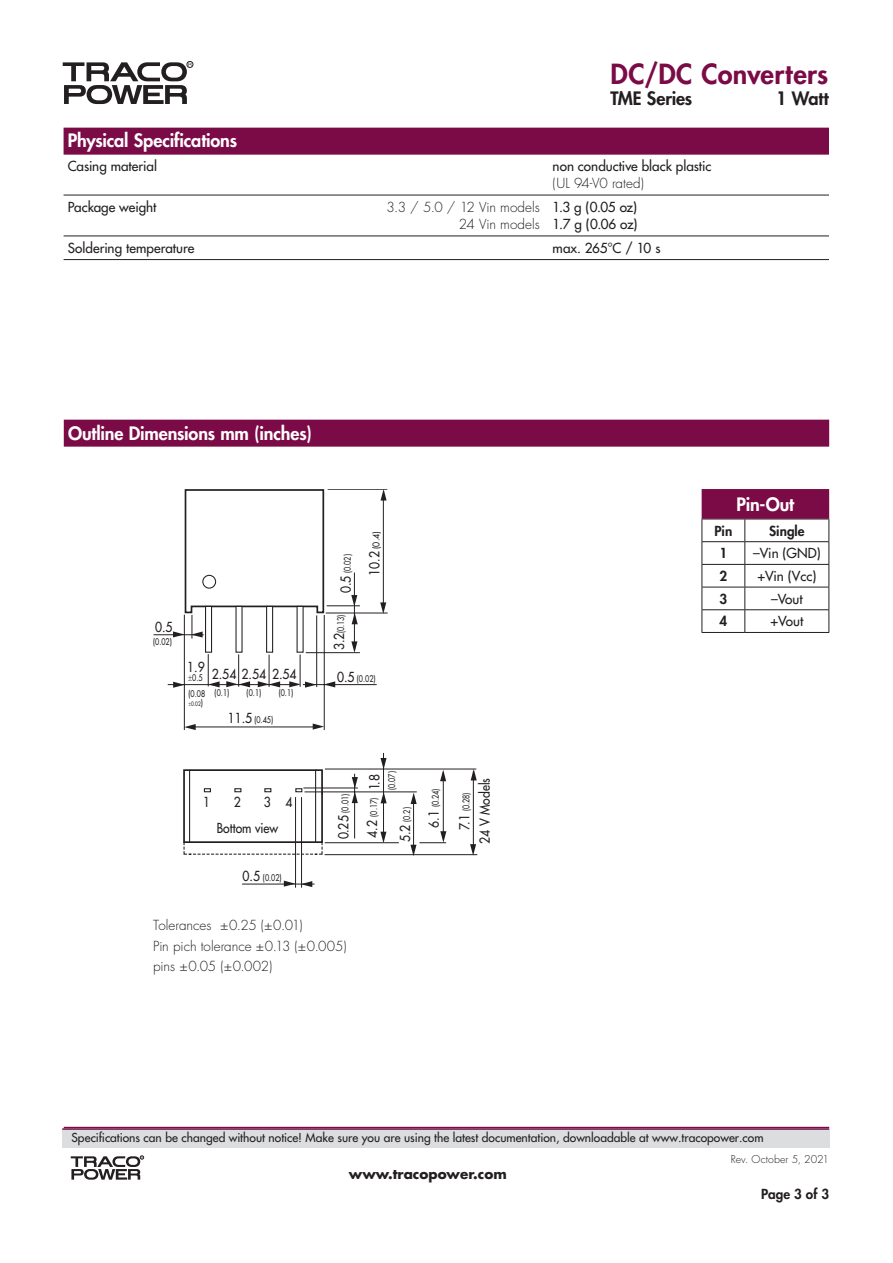
<style>
.page{position:relative;width:893px;height:1263px;background:#fff}
.page>*{position:absolute;margin:0;border:0;box-sizing:border-box;transform-origin:0 0}
.t1{font:800 27px "Futura";letter-spacing:.015em;color:#7b0b46}
.Liste_Titel_Heavy{font:800 18px "Futura";letter-spacing:-.01em;color:#fff}
.t2{font:800 18px "Futura";letter-spacing:-.01em;color:#231f20}
.Liste_GS_medium{font:13.5px/17.2px "Futura";color:#231f20}
.Text_light{font:300 13.5px "Futura";letter-spacing:-.005em;color:#231f20}
.Liste_GS_medium-2{font:300 13.5px/17.2px "Futura";color:#231f20;text-align:right}
.Liste_GS_medium-3{font:13.5px "Futura";color:#231f20;scale:.9 1}
.Tabelle_Heavy{font:13.5px "Futura";color:#231f20}
.Tabelle_Heavy-2{font:800 13.5px "Futura";color:#231f20}
.t3{font:700 13.5px "Futura";color:#231f20}
.t4{font:12px "Futura";color:#231f20}
.t5{font:300 10.5px "Futura";letter-spacing:.01em;color:#231f20}
.t6{font:9px "Futura";color:#231f20;scale:.8 1}
.t7{font:9px "Futura";color:#231f20}
.t8{font:6px "Futura";color:#231f20;scale:.8 1}
.s1{font-weight:300}
.s2{font-weight:400}
.s3{font-size:13.5px}
.s4{font-size:9px}
.s5{font-size:8.7px}
</style>
<div class="page">
<div style="left:62px;top:1129px;width:767px;height:19px;background:#dcdddf"></div>
<hr style="left:62px;top:1128px;width:767px;height:2px;background:#77154d">
<svg style="left:71px;top:1155px;width:73px;height:25px"></svg>
<div style="left:187px;top:61px;width:6px;height:7px;border:1px solid #231f20;border-radius:50%"></div>
<svg style="left:63px;top:62px;width:129px;height:42px"></svg>
<hr style="left:64px;top:1127px;width:765px;height:1px;background:#7b0b46">
<div style="left:64px;top:128px;width:765px;height:27px;background:#7b0b46"></div>
<hr style="left:64px;top:195px;width:765px;height:1px;background:#231f20">
<hr style="left:64px;top:236px;width:765px;height:1px;background:#231f20">
<hr style="left:64px;top:259px;width:765px;height:1px;background:#231f20">
<div style="left:64px;top:420px;width:765px;height:27px;background:#7b0b46"></div>
<hr style="left:154px;top:634px;width:50px;height:1px;background:#231f20">
<hr style="left:305px;top:792px;width:112px;height:1px;background:#231f20">
<hr style="left:325px;top:769px;width:151px;height:1px;background:#231f20">
<hr style="left:327px;top:605px;width:33px;height:1px;background:#231f20">
<hr style="left:354px;top:774px;width:1px;height:64px;background:#231f20">
<hr style="left:295px;top:797px;width:1px;height:91px;background:#231f20">
<hr style="left:301px;top:797px;width:1px;height:91px;background:#231f20">
<hr style="left:242px;top:884px;width:73px;height:1px;background:#231f20">
<svg style="left:470px;top:844px;width:6px;height:12px"></svg>
<svg style="left:440px;top:770px;width:6px;height:11px"></svg>
<hr style="left:326px;top:613px;width:62px;height:1px;background:#231f20">
<hr style="left:328px;top:489px;width:59px;height:1px;background:#231f20">
<svg style="left:380px;top:602px;width:6px;height:12px"></svg>
<svg style="left:380px;top:489px;width:7px;height:11px"></svg>
<hr style="left:383px;top:494px;width:1px;height:110px;background:#231f20">
<hr style="left:354px;top:572px;width:1px;height:75px;background:#231f20">
<svg style="left:351px;top:595px;width:6px;height:11px"></svg>
<hr style="left:303px;top:684px;width:74px;height:1px;background:#231f20">
<hr style="left:168px;top:684px;width:130px;height:1px;background:#231f20">
<hr style="left:306px;top:652px;width:54px;height:1px;background:#231f20">
<svg style="left:352px;top:613px;width:6px;height:11px"></svg>
<svg style="left:351px;top:641px;width:6px;height:12px"></svg>
<svg style="left:284px;top:880px;width:11px;height:7px"></svg>
<svg style="left:302px;top:881px;width:10px;height:6px"></svg>
<hr style="left:325px;top:854px;width:152px;height:1px;background:#231f20">
<hr style="left:473px;top:771px;width:1px;height:76px;background:#231f20">
<svg style="left:471px;top:769px;width:6px;height:11px"></svg>
<hr style="left:443px;top:772px;width:1px;height:67px;background:#231f20">
<hr style="left:413px;top:798px;width:1px;height:47px;background:#231f20">
<svg style="left:411px;top:792px;width:6px;height:12px"></svg>
<svg style="left:410px;top:831px;width:36px;height:25px"></svg>
<hr style="left:383px;top:753px;width:1px;height:81px;background:#231f20">
<svg style="left:381px;top:792px;width:6px;height:11px"></svg>
<svg style="left:380px;top:832px;width:6px;height:10px"></svg>
<svg style="left:380px;top:758px;width:7px;height:11px"></svg>
<hr style="left:303px;top:788px;width:55px;height:1px;background:#231f20">
<svg style="left:352px;top:777px;width:6px;height:26px"></svg>
<hr style="left:325px;top:842px;width:74px;height:1px;background:#231f20">
<hr style="left:702px;top:519px;width:43px;height:1px;background:#231f20">
<hr style="left:745px;top:519px;width:84px;height:1px;background:#231f20">
<hr style="left:702px;top:541px;width:43px;height:1px;background:#231f20">
<hr style="left:745px;top:541px;width:84px;height:1px;background:#231f20">
<hr style="left:702px;top:564px;width:43px;height:1px;background:#231f20">
<hr style="left:745px;top:564px;width:84px;height:1px;background:#231f20">
<hr style="left:702px;top:587px;width:43px;height:1px;background:#231f20">
<hr style="left:745px;top:587px;width:84px;height:1px;background:#231f20">
<hr style="left:702px;top:609px;width:43px;height:1px;background:#231f20">
<svg style="left:702px;top:519px;width:1px;height:113px"></svg>
<hr style="left:745px;top:609px;width:84px;height:1px;background:#231f20">
<svg style="left:744px;top:519px;width:1px;height:113px"></svg>
<svg style="left:829px;top:519px;width:1px;height:113px"></svg>
<hr style="left:702px;top:632px;width:43px;height:1px;background:#231f20">
<hr style="left:745px;top:632px;width:84px;height:1px;background:#231f20">
<div style="left:702px;top:489px;width:127px;height:30px;background:#7b0b46"></div>
<svg style="left:173px;top:489px;width:162px;height:366px"></svg>
<p class="t1" style="left:610px;top:57px;width:219px">DC/DC Converters</p>
<p class="t2" style="left:610px;top:87px;width:83px">TME Series</p>
<p class="t2" style="left:776px;top:87px;width:54px">1 Watt</p>
<p class="Liste_Titel_Heavy" style="left:68px;top:129px;width:171px">Physical Specifications</p>
<p class="Liste_GS_medium" style="left:68px;top:158px;width:91px">Casing material</p>
<p class="Liste_GS_medium" style="left:553px;top:158px;width:160px">non conductive black plastic <span class="s1">(UL 94-V0 rated)</span></p>
<p class="Liste_GS_medium" style="left:68px;top:198px;width:90px">Package weight</p>
<p class="Liste_GS_medium-2" style="left:386px;top:199px;width:253px">3.3 / 5.0 / 12 Vin models <span class="s2">1.3 g (0.05 oz)<br></span>24 Vin models <span class="s2">1.7 g (0.06 oz)</span></p>
<p class="Liste_GS_medium" style="left:68px;top:239px;width:128px">Soldering temperature</p>
<p class="Liste_GS_medium" style="left:553px;top:239px;width:109px">max. 265°C / 10 s</p>
<p class="Liste_Titel_Heavy" style="left:68px;top:421px;width:245px">Outline Dimensions mm (inches)</p>
<p class="Liste_GS_medium-3" style="left:155px;top:619px;width:21px">0.5</p>
<p class="t6" style="left:153px;top:636px;width:25px">(0.02)</p>
<p class="Liste_GS_medium-3" style="left:187px;top:658px;width:21px">1.9</p>
<p class="Liste_GS_medium-3" style="left:212px;top:666px;width:96px">2.54 2.54 2.54</p>
<p class="t6" style="left:228px;top:714px;width:58px"><span class="s3">11.5</span> (0.45)</p>
<p class="t6" style="left:192px;top:672px;width:15px">0.5</p>
<p class="t6" style="left:189px;top:687px;width:52px">(0.08 (0.1)</p>
<p class="t6" style="left:247px;top:687px;width:20px">(0.1)</p>
<p class="t6" style="left:279px;top:687px;width:20px">(0.1)</p>
<p class="t8" style="left:191px;top:700px;width:16px">0.02<span class="s4">)</span></p>
<p class="t6" style="left:342px;top:593px;width:50px;rotate:-90deg"><span class="s3">0.5</span> (0.02)</p>
<p class="t6" style="left:335px;top:650px;width:45px;rotate:-90deg"><span class="s3">3.2</span>(0.13)</p>
<p class="t7" style="left:371px;top:576px;width:46px;rotate:-90deg"><span class="s3">10.2</span> (0.4)</p>
<p class="t6" style="left:337px;top:673px;width:50px"><span class="s3">0.5</span> (0.02)</p>
<p class="t6" style="left:386px;top:790px;width:25px;rotate:-90deg">(0.07)</p>
<p class="Liste_GS_medium-3" style="left:366px;top:790px;width:19px;rotate:-90deg">1.8</p>
<p class="Liste_GS_medium-3" style="left:264px;top:794px;width:34px">3 4</p>
<p class="t6" style="left:430px;top:828px;width:51px;rotate:-90deg"><span class="s3">6.1</span> <span class="s5">(</span>0.24)</p>
<p class="Liste_GS_medium-3" style="left:476px;top:844px;width:75px;rotate:-90deg">24 V Models</p>
<p class="t6" style="left:461px;top:830px;width:48px;rotate:-90deg"><span class="s3">7.1</span> (0.28)</p>
<p class="t6" style="left:340px;top:839px;width:58px;rotate:-90deg"><span class="s3">0.25</span> (0.01)</p>
<p class="Liste_GS_medium-3" style="left:203px;top:794px;width:9px">1</p>
<p class="Liste_GS_medium-3" style="left:234px;top:794px;width:9px">2</p>
<p class="t6" style="left:368px;top:838px;width:51px;rotate:-90deg"><span class="s3">4.2</span> (0.17)</p>
<p class="t6" style="left:401px;top:842px;width:45px;rotate:-90deg"><span class="s3">5.2</span> (0.2)</p>
<p class="Liste_GS_medium-3" style="left:217px;top:819px;width:70px">Bottom view</p>
<p class="t6" style="left:243px;top:872px;width:50px"><span class="s3">0.5</span> (0.02)</p>
<p class="Text_light" style="left:153px;top:917px;width:151px">Tolerances ±0.25 (±0.01)</p>
<p class="Text_light" style="left:153px;top:937px;width:195px">Pin pich tolerance ±0.13 (±0.005)</p>
<p class="Text_light" style="left:153px;top:958px;width:121px">pins ±0.05 (±0.002)</p>
<p class="Liste_Titel_Heavy" style="left:737px;top:493px;width:59px">Pin-Out</p>
<p class="Tabelle_Heavy-2" style="left:714px;top:522px;width:19px">Pin</p>
<p class="Tabelle_Heavy-2" style="left:769px;top:522px;width:37px">Single</p>
<p class="Tabelle_Heavy-2" style="left:719px;top:545px;width:9px">1</p>
<p class="Tabelle_Heavy" style="left:753px;top:545px;width:69px">–Vin (GND)</p>
<p class="Tabelle_Heavy-2" style="left:719px;top:567px;width:9px">2</p>
<p class="Tabelle_Heavy" style="left:757px;top:568px;width:60px">+Vin (Vcc)</p>
<p class="Tabelle_Heavy-2" style="left:719px;top:590px;width:9px">3</p>
<p class="Tabelle_Heavy" style="left:771px;top:590px;width:33px">–Vout</p>
<p class="Tabelle_Heavy-2" style="left:719px;top:613px;width:9px">4</p>
<p class="Tabelle_Heavy" style="left:770px;top:613px;width:34px">+Vout</p>
<h3 class="t4" style="left:71px;top:1130px;width:694px">Specifications can be changed without notice! Make sure you are using the latest documentation, downloadable at www.tracopower.com</h3>
<h3 class="t3" style="left:349px;top:1165px;width:159px">www.tracopower.com</h3>
<h3 class="Tabelle_Heavy-2" style="left:761px;top:1186px;width:69px">Page 3 of 3</h3>
<p class="t5" style="left:731px;top:1153px;width:100px">Rev. October 5, 2021</p>
</div>
